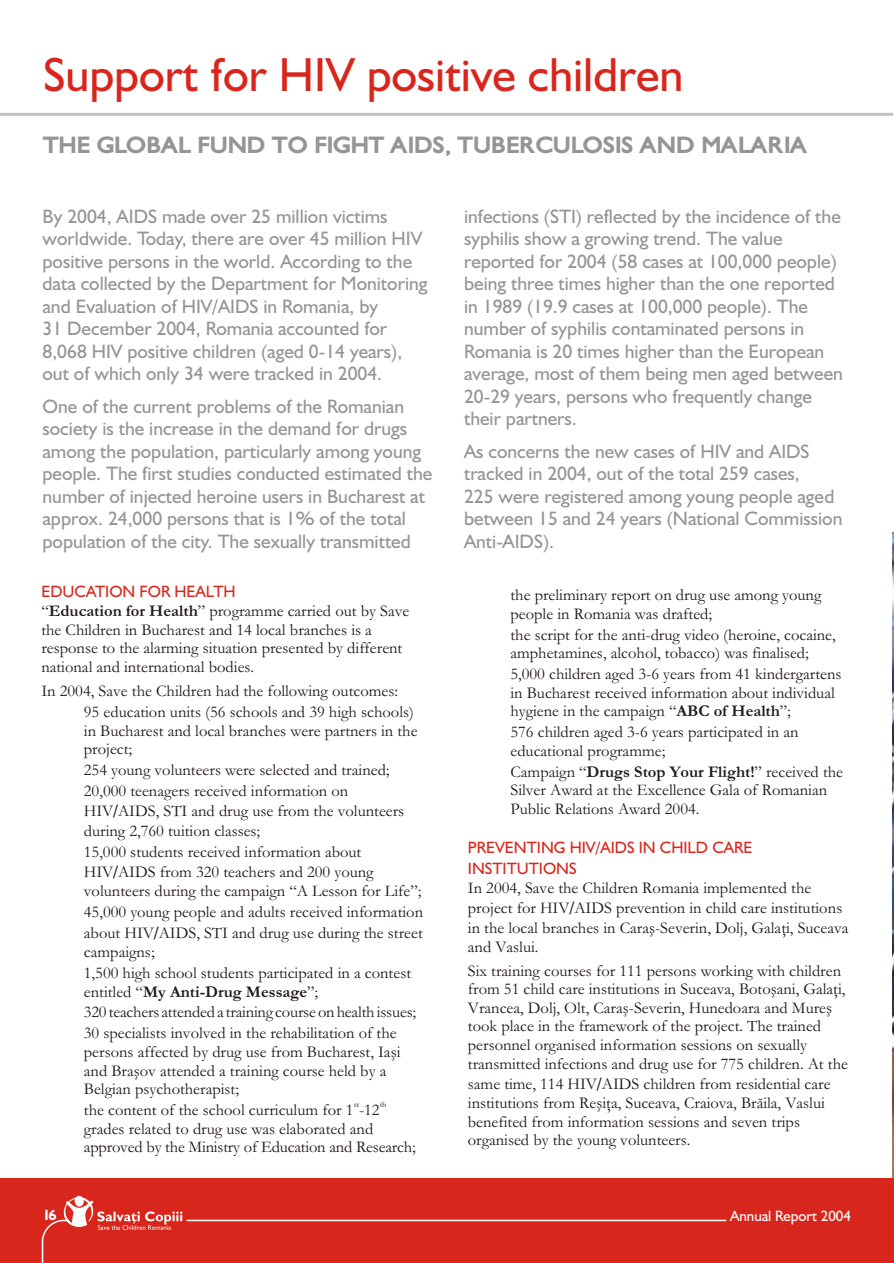
<style>
.page{position:relative;width:894px;height:1263px;background:#fff}
.page>*{position:absolute;margin:0;border:0;box-sizing:border-box;transform-origin:0 0}
.t1{font:48px "Gilles Sans RO";color:#d9261c}
.t2{font:700 24px "Gilles Sans RO";color:#969494}
.t3{font:19.5px/22.5px "Gilles Sans RO";color:#969494}
.t4{font:16.5px/18.6px "Garamond RO";color:#1f1a17}
.t5{font:16.5px/21.1px "Gilles Sans RO";color:#d9261c}
.t6{font:15px "Gilles Sans RO";color:#fff}
.t7{font:700 15px "Gilles Sans RO";color:#fff}
.t8{font:8.25px "Garamond RO";color:#1f1a17}
.s1{font-weight:700}
.s2{font-family:"Gilles Sans RO"}
</style>
<div class="page">
<img style="left:892px;top:532px;width:2px;height:646px">
<hr style="left:0;top:113px;width:893px;height:3px;background:#c2c2c2">
<hr style="left:893px;top:1178px;width:1px;height:85px;background:#d9261c">
<div style="left:0;top:1178px;width:893px;height:85px;background:#d9261c"></div>
<svg style="left:41px;top:1196px;width:686px;height:67px"></svg>
<h1 class="t1" style="left:43px;top:57px;width:641px">Support for HIV positive children</h1>
<h2 class="t2" style="left:43px;top:136px;width:765px">THE GLOBAL FUND TO FIGHT AIDS, TUBERCULOSIS AND MALARIA</h2>
<p class="t3" style="left:43px;top:207px;width:386px">By 2004, AIDS made over 25 million victims worldwide. Today, there are over 45 million HIV positive persons in the world. According to the data collected by the Department for Monitoring and Evaluation of HIV/AIDS in Romania, by<br>31 December 2004, Romania accounted for 8,068 HIV positive children (aged 0-14 years), out of which only 34 were tracked in 2004.</p>
<p class="t3" style="left:43px;top:397px;width:391px">One of the current problems of the Romanian society is the increase in the demand for drugs among the population, particularly among young people. The first studies conducted estimated the number of injected heroine users in Bucharest at approx. 24,000 persons that is 1% of the total population of the city. The sexually transmitted</p>
<p class="t5" style="left:41px;top:582px;width:196px">EDUCATION FOR HEALTH</p>
<p class="t4" style="left:41px;top:604px;width:369px">“<span class="s1">Education for Health</span>” programme carried out by Save the Children in Bucharest and 14 local branches is a response to the alarming situation presented by different national and international bodies.</p>
<p class="t4" style="left:84px;top:682px;width:331px;line-height:21px;text-indent:-43px">In 2004, Save the Children had the following outcomes:<br>95 education units (56 schools and 39 high schools)</p>
<p class="t4" style="left:84px;top:723px;width:335px">in Bucharest and local branches were partners in the project;</p>
<p class="t4" style="left:84px;top:762px;width:341px;line-height:20.2px">254 young volunteers were selected and trained; 20,000 teenagers received information on HIV<span class="s2">/</span>AIDS, STI and drug use from the volunteers during 2,760 tuition classes;<br>15,000 students received information about HIV<span class="s2">/</span>AIDS from 320 teachers and 200 young volunteers during the campaign “A Lesson for Life”; 45,000 young people and adults received information about HIV<span class="s2">/</span>AIDS, STI and drug use during the street campaigns;<br>1,500 high school students participated in a contest</p>
<p class="t4" style="left:84px;top:983px;width:334px;line-height:21px">entitled “<span class="s1">My Anti-Drug Message</span>”;<br>320 teachers attended a training course on health issues;<br>30 specialists involved in the rehabilitation of the</p>
<p class="t4" style="left:84px;top:1044px;width:318px">persons affected by drug use from Bucharest, Iaºi and Braºov attended a training course held by a<br>Belgian psychotherapist;</p>
<p class="t8" style="left:354px;top:1101px;width:7px">st</p>
<p class="t8" style="left:380px;top:1101px;width:8px">th</p>
<p class="t4" style="left:84px;top:1103px;width:333px">the content of the school curriculum for 1 -12 grades related to drug use was elaborated and approved by the Ministry of Education and Research;</p>
<p class="t3" style="left:464px;top:207px;width:380px">infections (STI) reflected by the incidence of the syphilis show a growing trend. The value reported for 2004 (58 cases at 100,000 people) being three times higher than the one reported in 1989 (19.9 cases at 100,000 people). The number of syphilis contaminated persons in Romania is 20 times higher than the European average, most of them being men aged between 20-29 years, persons who frequently change their partners.</p>
<p class="t3" style="left:464px;top:442px;width:380px">As concerns the new cases of HIV and AIDS tracked in 2004, out of the total 259 cases,<br>225 were registered among young people aged between 15 and 24 years (National Commission Anti-AIDS).</p>
<p class="t4" style="left:510px;top:588px;width:312px">the preliminary report on drug use among young people in Romania was drafted;</p>
<p class="t4" style="left:510px;top:627px;width:327px">the script for the anti-drug video (heroine, cocaine, amphetamines, alcohol, tobacco) was finalised;</p>
<p class="t4" style="left:510px;top:667px;width:332px">5,000 children aged 3-6 years from 41 kindergartens in Bucharest received information about individual hygiene in the campaign “<span class="s1">ABC of Health</span>”;</p>
<p class="t4" style="left:510px;top:725px;width:290px">576 children aged 3-6 years participated in an educational programme;</p>
<p class="t4" style="left:510px;top:764px;width:334px">Campaign “<span class="s1">Drugs Stop Your Flight!</span>” received the<br>Silver Award at the Excellence Gala of Romanian<br>Public Relations Award 2004.</p>
<p class="t5" style="left:468px;top:838px;width:286px">PREVENTING HIV/AIDS IN CHILD CARE<br>INSTITUTIONS</p>
<p class="t4" style="left:468px;top:880px;width:382px;line-height:19.4px">In 2004, Save the Children Romania implemented the project for HIV<span class="s2">/</span>AIDS prevention in child care institutions in the local branches in Caraº-Severin, Dolj, Galaþi, Suceava and Vaslui.</p>
<p class="t4" style="left:468px;top:963px;width:381px">Six training courses for 111 persons working with children from 51 child care institutions in Suceava, Botoºani, Galaþi, Vrancea, Dolj, Olt, Caraº-Severin, Hunedoara and Mureº took place in the framework of the project. The trained personnel organised information sessions on sexually transmitted infections and drug use for 775 children. At the</p>
<p class="t4" style="left:468px;top:1076px;width:364px">same time, 114 HIV<span class="s2">/</span>AIDS children from residential care institutions from Reºiþa, Suceava, Craiova, Brãila, Vaslui benefited from information sessions and seven trips organised by the young volunteers.</p>
<p class="t7" style="left:43px;top:1210px;width:16px">16</p>
<p class="t6" style="left:730px;top:1211px;width:123px">Annual Report 2004</p>
</div>
